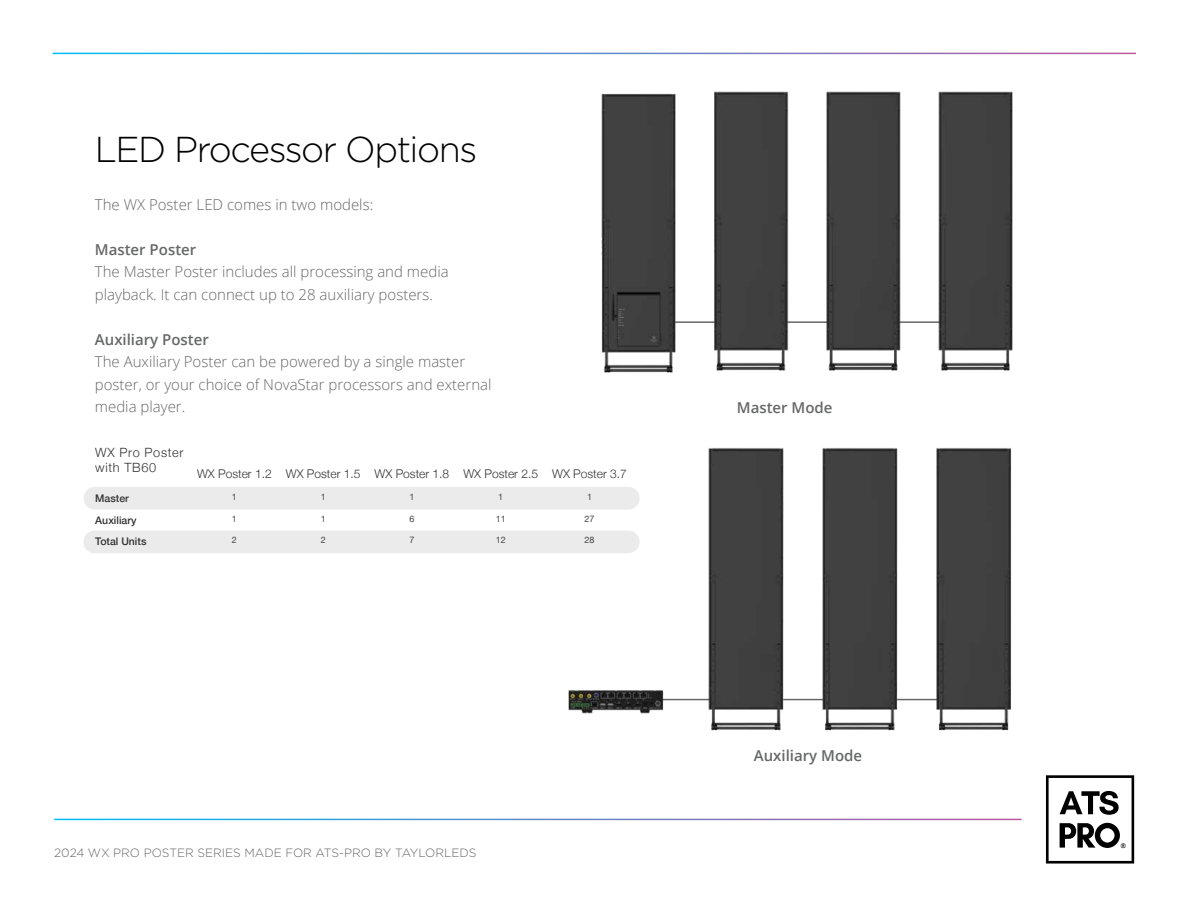
<style>
.page{position:relative;width:1188px;height:918px;background:#fff}
.page>*{position:absolute;margin:0;border:0;box-sizing:border-box;transform-origin:0 0}
.t1{font:300 36px "Gotham";letter-spacing:-.04em;color:#000}
.t2{font:300 15px/22.5px "Open Sans";color:#666767}
.t3{font:600 15px "Open Sans";color:#666767}
.t4{font:300 12.75px/15px "Helvetica Neue";letter-spacing:.05em;color:#333}
.t5{font:300 12px "Helvetica Neue";color:#333}
.t6{font:300 12px "Gotham";color:#646565}
.t7{font:10.65px "Avenir Next";color:#000}
.t8{font:500 10.5px/21.9px "Helvetica Neue";color:#333}
.t9{font:9px "Helvetica Neue";letter-spacing:.005em;color:#444445}
</style>
<div class="page">
<img style="left:568px;top:448px;width:444px;height:283px">
<img style="left:601px;top:91px;width:412px;height:282px">
<div style="left:84px;top:487px;width:556px;height:23px;background:#ecebec;border-radius:11px"></div>
<div style="left:84px;top:531px;width:556px;height:22px;background:#ecebec;border-radius:11px"></div>
<svg style="left:1046px;top:775px;width:88px;height:89px"></svg>
<h1 class="t1" style="left:95px;top:127px;width:384px">LED Processor Options</h1>
<p class="t2" style="left:95px;top:193px;width:280px">The WX Poster LED comes in two models:</p>
<p class="t3" style="left:95px;top:239px;width:103px">Master Poster</p>
<p class="t2" style="left:95px;top:260px;width:355px">The Master Poster includes all processing and media playback. It can connect up to 28 auxiliary posters.</p>
<p class="t3" style="left:95px;top:329px;width:116px">Auxiliary Poster</p>
<p class="t2" style="left:95px;top:350px;width:398px">The Auxiliary Poster can be powered by a single master poster, or your choice of NovaStar processors and external media player.</p>
<p class="t4" style="left:95px;top:444px;width:90px">WX Pro Poster with TB60</p>
<p class="t8" style="left:95px;top:486px;width:53px">Master<br>Auxiliary<br>Total Units</p>
<p class="t5" style="left:197px;top:464px;width:76px">WX Poster 1.2</p>
<p class="t9" style="left:232px;top:490px;width:7px">1</p>
<p class="t9" style="left:232px;top:512px;width:7px">1</p>
<p class="t9" style="left:232px;top:534px;width:7px">2</p>
<p class="t5" style="left:286px;top:464px;width:76px">WX Poster 1.5</p>
<p class="t9" style="left:321px;top:490px;width:7px">1</p>
<p class="t9" style="left:321px;top:512px;width:7px">1</p>
<p class="t9" style="left:321px;top:534px;width:7px">2</p>
<p class="t5" style="left:375px;top:464px;width:76px">WX Poster 1.8</p>
<p class="t9" style="left:409px;top:490px;width:7px">1</p>
<p class="t9" style="left:409px;top:512px;width:7px">6</p>
<p class="t9" style="left:409px;top:534px;width:7px">7</p>
<p class="t5" style="left:463px;top:464px;width:76px">WX Poster 2.5</p>
<p class="t9" style="left:498px;top:490px;width:7px">1</p>
<p class="t9" style="left:496px;top:512px;width:12px">11</p>
<p class="t9" style="left:496px;top:534px;width:12px">12</p>
<p class="t5" style="left:552px;top:464px;width:76px">WX Poster 3.7</p>
<p class="t9" style="left:587px;top:490px;width:7px">1</p>
<p class="t9" style="left:585px;top:512px;width:12px">27</p>
<p class="t9" style="left:585px;top:534px;width:12px">28</p>
<p class="t6" style="left:54px;top:845px;width:424px">2024 WX PRO POSTER SERIES MADE FOR ATS-PRO BY TAYLORLEDS</p>
<p class="t3" style="left:737px;top:397px;width:97px">Master Mode</p>
<p class="t3" style="left:754px;top:745px;width:110px">Auxiliary Mode</p>
<p class="t7" style="left:1120px;top:839px;width:8px">®</p>
</div>
